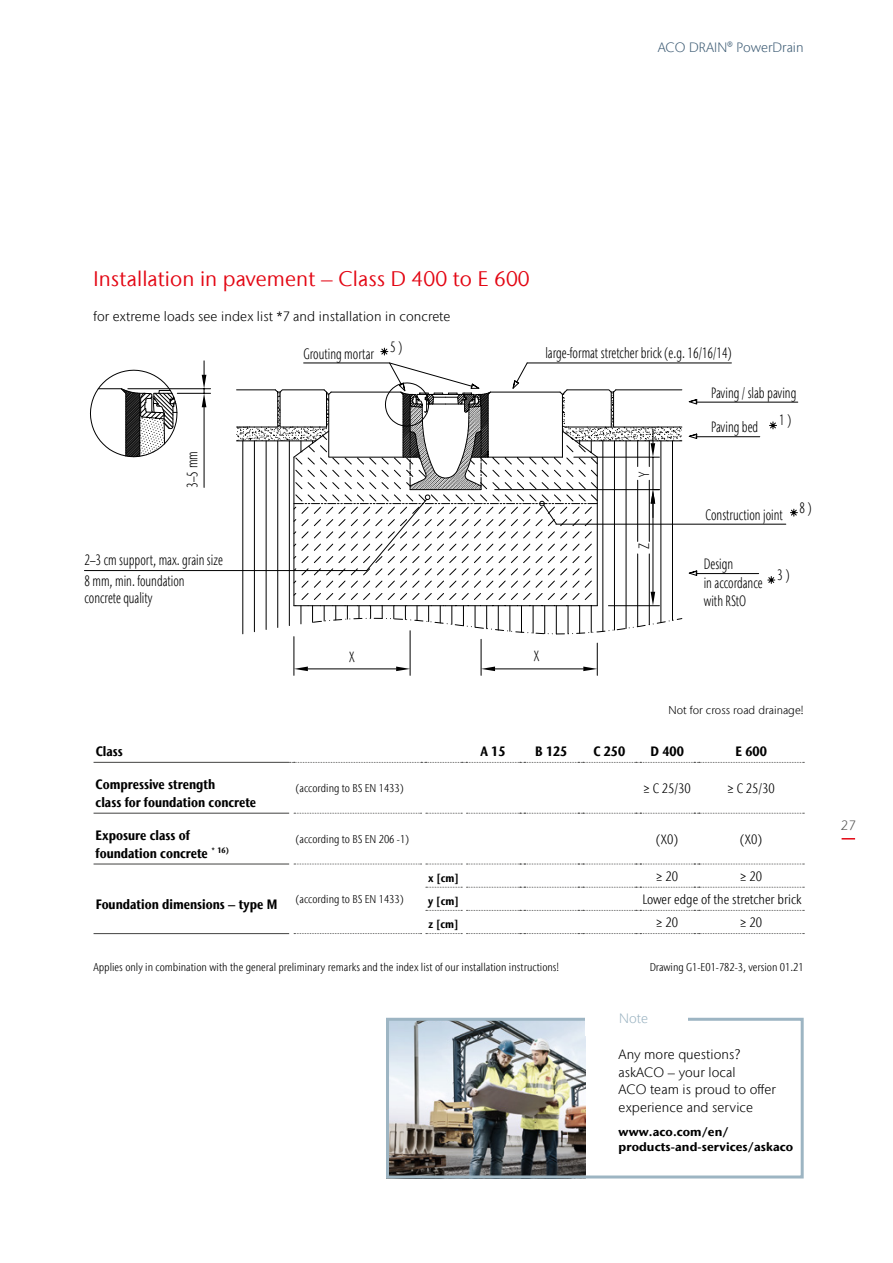
<style>
.page{position:relative;width:893px;height:1263px;background:#fff}
.page>*{position:absolute;margin:0;border:0;box-sizing:border-box;transform-origin:0 0}
.t1{font:21px "Stone Sans IIITC Com";letter-spacing:.005em;color:#e30613}
.t2{font:300 condensed 14.85px/17.9px "Stone Sans IIITC Com";color:#000;scale:.8 1}
.t3{font:700 condensed 13.5px/17.9px "Stone Sans IIITC Com";color:#000}
.t4{font:300 13.5px/17.9px "Stone Sans IIITC Com";letter-spacing:.005em;color:#000}
.t5{font:300 condensed 13.5px "Stone Sans IIITC Com";color:#000}
.t6{font:300 13.5px "Stone Sans IIITC Com";letter-spacing:.005em;color:#415f77}
.t7{font:300 13.5px "Stone Sans IIITC Com";color:#9db5c3}
.t8{font:300 13.5px "Stone Sans IIITC Com";color:#575756}
.t9{font:700 12px/15px "Stone Sans IIITC Com";letter-spacing:.005em;color:#000}
.t10{font:300 condensed 11.25px "Stone Sans IIITC Com";color:#000}
.t11{font:300 11.25px "Stone Sans IIITC Com";letter-spacing:.005em;color:#000}
.t12{font:700 condensed 11.25px "Stone Sans IIITC Com";color:#000}
</style>
<div class="page">
<img style="left:386px;top:1022px;width:199px;height:157px">
<div style="left:386px;top:1018px;width:418px;height:160px;border:3px solid #9db5c3"></div>
<div style="left:585px;top:1000px;width:102px;height:36px;background:#fff"></div>
<hr style="left:696px;top:402px;width:102px;height:1px;background:#000">
<hr style="left:556px;top:524px;width:230px;height:1px;background:#000">
<svg style="left:242px;top:606px;width:431px;height:28px"></svg>
<svg style="left:790px;top:509px;width:8px;height:8px"></svg>
<svg style="left:380px;top:348px;width:8px;height:7px"></svg>
<hr style="left:481px;top:639px;width:1px;height:36px;background:#000">
<hr style="left:597px;top:643px;width:1px;height:32px;background:#000">
<hr style="left:495px;top:669px;width:88px;height:1px;background:#000">
<svg style="left:481px;top:666px;width:14px;height:5px"></svg>
<svg style="left:583px;top:666px;width:14px;height:5px"></svg>
<svg style="left:313px;top:618px;width:369px;height:17px"></svg>
<hr style="left:294px;top:637px;width:1px;height:38px;background:#000">
<hr style="left:410px;top:631px;width:1px;height:44px;background:#000">
<hr style="left:308px;top:669px;width:88px;height:1px;background:#000">
<svg style="left:294px;top:666px;width:14px;height:5px"></svg>
<svg style="left:396px;top:666px;width:14px;height:5px"></svg>
<svg style="left:84px;top:361px;width:693px;height:245px"></svg>
<hr style="left:491px;top:392px;width:69px;height:1px;background:#000">
<hr style="left:94px;top:933px;width:195px;height:1px;background:#575756">
<hr style="left:94px;top:762px;width:195px;height:1px;background:#575756">
<hr style="left:94px;top:813px;width:195px;height:1px;background:#575756">
<hr style="left:94px;top:863px;width:195px;height:1px;background:#575756">
<svg style="left:290px;top:762px;width:514px;height:1px"></svg>
<svg style="left:294px;top:813px;width:510px;height:1px"></svg>
<svg style="left:294px;top:864px;width:510px;height:1px"></svg>
<svg style="left:426px;top:887px;width:378px;height:1px"></svg>
<svg style="left:426px;top:910px;width:378px;height:1px"></svg>
<svg style="left:294px;top:933px;width:510px;height:1px"></svg>
<svg style="left:842px;top:838px;width:13px;height:1px"></svg>
<p class="t6" style="left:658px;top:38px;width:147px">ACO DRAIN® PowerDrain</p>
<h1 class="t1" style="left:94px;top:265px;width:438px">Installation in pavement – Class D 400 to E 600</h1>
<p class="t4" style="left:94px;top:308px;width:359px">for extreme loads see index list *7 and installation in concrete</p>
<p class="t2" style="left:390px;top:337px;width:17px">5 )</p>
<p class="t2" style="left:303px;top:345px;width:90px">Grouting mortar</p>
<p class="t2" style="left:545px;top:344px;width:234px">large-format stretcher brick (e.g. 16/16/14)</p>
<p class="t2" style="left:183px;top:488px;width:47px;rotate:-90deg">3–5 mm</p>
<p class="t2" style="left:84px;top:550px;width:175px;line-height:20.4px">2–3 cm support, max. grain size<br>8 mm, min. foundation</p>
<p class="t2" style="left:84px;top:589px;width:87px">concrete quality</p>
<p class="t2" style="left:349px;top:648px;width:9px">X</p>
<p class="t2" style="left:534px;top:647px;width:9px">X</p>
<p class="t2" style="left:635px;top:477px;width:8px;rotate:-90deg">Y</p>
<p class="t2" style="left:635px;top:549px;width:9px;rotate:-90deg">Z</p>
<p class="t2" style="left:711px;top:384px;width:108px">Paving / slab paving</p>
<p class="t2" style="left:711px;top:418px;width:60px">Paving bed</p>
<p class="t2" style="left:779px;top:411px;width:17px">1 )</p>
<p class="t2" style="left:706px;top:505px;width:98px">Construction joint</p>
<p class="t2" style="left:799px;top:499px;width:17px">8 )</p>
<p class="t2" style="left:704px;top:555px;width:38px">Design</p>
<p class="t2" style="left:704px;top:574px;width:75px">in accordance with RStO</p>
<p class="t2" style="left:777px;top:566px;width:17px">3 )</p>
<p class="t11" style="left:668px;top:703px;width:137px">Not for cross road drainage!</p>
<p class="t3" style="left:96px;top:742px;width:29px">Class</p>
<p class="t3" style="left:480px;top:742px;width:27px">A 15</p>
<p class="t3" style="left:535px;top:742px;width:34px">B 125</p>
<p class="t3" style="left:593px;top:742px;width:33px">C 250</p>
<p class="t3" style="left:651px;top:742px;width:35px">D 400</p>
<p class="t3" style="left:735px;top:742px;width:33px">E 600</p>
<p class="t3" style="left:96px;top:775px;width:162px">Compressive strength<br>class for foundation concrete</p>
<p class="t10" style="left:296px;top:781px;width:109px">(according to BS EN 1433)</p>
<p class="t5" style="left:643px;top:780px;width:49px">≥ C 25/30</p>
<p class="t5" style="left:727px;top:780px;width:49px">≥ C 25/30</p>
<p class="t3" style="left:96px;top:826px;width:135px">Exposure class of foundation concrete <sup>*</sup> <sup>16)</sup></p>
<p class="t10" style="left:296px;top:832px;width:115px">(according to BS EN 206 -1)</p>
<p class="t5" style="left:656px;top:831px;width:23px">(X0)</p>
<p class="t5" style="left:740px;top:831px;width:23px">(X0)</p>
<p class="t3" style="left:96px;top:895px;width:183px">Foundation dimensions – type M</p>
<p class="t10" style="left:296px;top:892px;width:109px">(according to BS EN 1433)</p>
<p class="t12" style="left:428px;top:871px;width:32px">x [cm]</p>
<p class="t5" style="left:656px;top:868px;width:23px">≥ 20</p>
<p class="t5" style="left:740px;top:868px;width:23px">≥ 20</p>
<p class="t12" style="left:428px;top:894px;width:32px">y [cm]</p>
<p class="t5" style="left:642px;top:891px;width:161px">Lower edge of the stretcher brick</p>
<p class="t12" style="left:428px;top:917px;width:32px">z [cm]</p>
<p class="t5" style="left:656px;top:914px;width:23px">≥ 20</p>
<p class="t5" style="left:740px;top:914px;width:23px">≥ 20</p>
<p class="t10" style="left:94px;top:960px;width:467px">Applies only in combination with the general preliminary remarks and the index list of our installation instructions!</p>
<p class="t10" style="left:650px;top:960px;width:156px">Drawing G1-E01-782-3, version 01.21</p>
<p class="t7" style="left:619px;top:1010px;width:30px">Note</p>
<p class="t4" style="left:619px;top:1045px;width:159px">Any more questions? askACO – your local<br>ACO team is proud to offer experience and service</p>
<p class="t9" style="left:619px;top:1124px;width:176px">www.aco.com/en/ products-and-services/askaco</p>
<p class="t8" style="left:841px;top:816px;width:16px">27</p>
</div>
